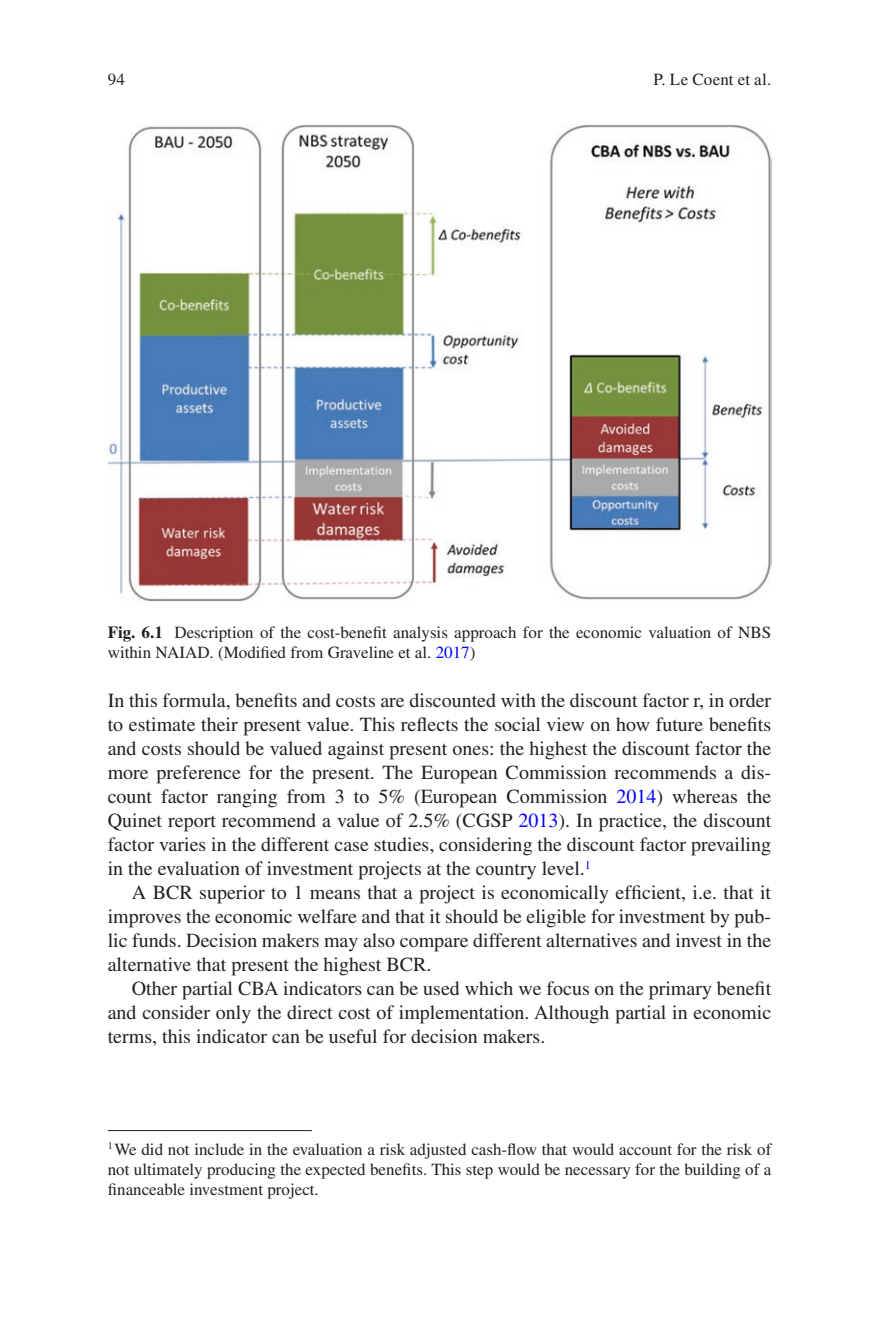
<style>
.page{position:relative;width:879px;height:1333px;background:#fff}
.page>*{position:absolute;margin:0;border:0;box-sizing:border-box;transform-origin:0 0}
.Text_flush{font:20px/24px "Times LT Std";color:#231f20;text-align:justify}
.Text{font:20px/24px "Times LT Std";color:#231f20;text-align:justify}
.Ftnote{font:17px/20px "Times LT Std";color:#231f20}
.s1{font-weight:700}
.s2{color:#00f}
</style>
<div class="page">
<img style="left:108px;top:124px;width:663px;height:477px">
<hr style="left:108px;top:1129px;width:204px;height:1px;background:#231f20">
<p class="Ftnote" style="left:108px;top:69px;width:19px">94</p>
<p class="Ftnote" style="left:653px;top:69px;width:119px">P. Le Coent et al.</p>
<p class="Ftnote" style="left:108px;top:621px;width:665px"><span class="s1">Fig. 6.1</span> Description of the cost-benefit analysis approach for the economic valuation of NBS within NAIAD. (Modified from Graveline et al. <span class="s2">2017</span>)</p>
<p class="Text_flush" style="left:108px;top:688px;width:665px">In this formula, benefits and costs are discounted with the discount factor r, in order to estimate their present value. This reflects the social view on how future benefits and costs should be valued against present ones: the highest the discount factor the more preference for the present. The European Commission recommends a dis&shy;count factor ranging from 3 to 5% (European Commission <span class="s2">2014</span>) whereas the Quinet report recommend a value of 2.5% (CGSP <span class="s2">2013</span>). In practice, the discount factor varies in the different case studies, considering the discount factor prevailing in the evaluation of investment projects at the country level.<sup>1</sup></p>
<p class="Text" style="left:108px;top:880px;width:665px;text-indent:24px">A BCR superior to 1 means that a project is economically efficient, i.e. that it improves the economic welfare and that it should be eligible for investment by pub&shy;lic funds. Decision makers may also compare different alternatives and invest in the alternative that present the highest BCR.</p>
<p class="Text" style="left:108px;top:976px;width:665px;text-indent:24px">Other partial CBA indicators can be used which we focus on the primary benefit and consider only the direct cost of implementation. Although partial in economic terms, this indicator can be useful for decision makers.</p>
<p class="Ftnote" style="left:108px;top:1138px;width:665px;text-align:justify"><sup>1</sup> We did not include in the evaluation a risk adjusted cash-flow that would account for the risk of not ultimately producing the expected benefits. This step would be necessary for the building of a financeable investment project.</p>
</div>
